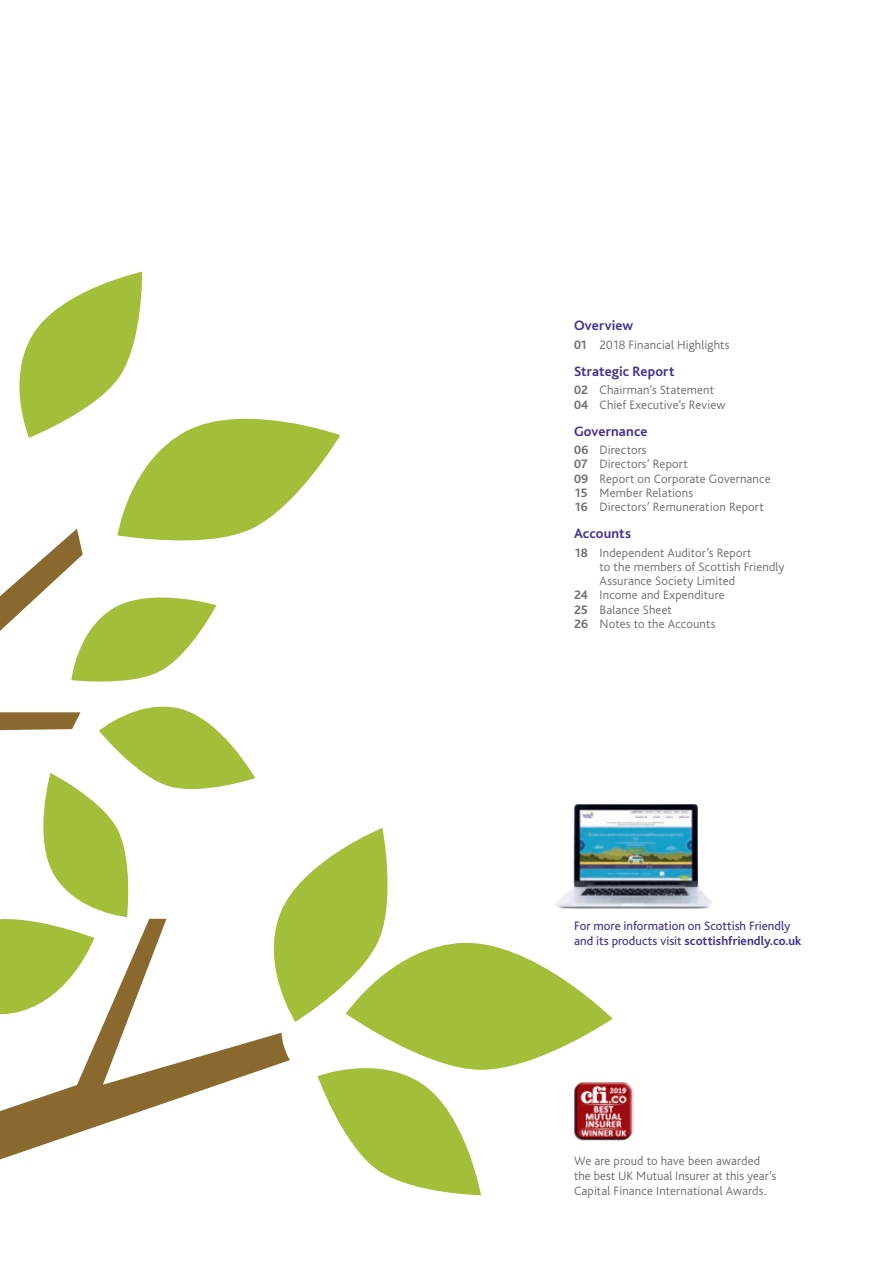
<style>
.page{position:relative;width:893px;height:1263px;background:#fff}
.page>*{position:absolute;margin:0;border:0;box-sizing:border-box;transform-origin:0 0}
.t1{font:700 14.25px "Bliss";letter-spacing:.01em;color:#452f92}
.t2{font:300 12.75px/14.2px "Bliss";letter-spacing:.01em;color:#6c6d70}
.t3{font:12.75px/15px "Bliss";color:#452f92}
.s1{font-weight:700}
</style>
<div class="page">
<img style="left:613px;top:804px;width:99px;height:105px">
<svg style="left:290px;top:422px;width:50px;height:78px"></svg>
<svg style="left:0;top:271px;width:290px;height:411px"></svg>
<svg style="left:0;top:706px;width:613px;height:489px"></svg>
<div style="left:0;top:44px;width:17px;height:505px;background:#fff"></div>
<img style="left:573px;top:1080px;width:61px;height:61px">
<p class="t1" style="left:574px;top:318px;width:61px">Overview</p>
<p class="t2" style="left:574px;top:338px;width:157px"><span class="s1">01</span> 2018 Financial Highlights</p>
<p class="t1" style="left:574px;top:364px;width:102px">Strategic Report</p>
<p class="t2" style="left:574px;top:383px;width:153px"><span class="s1">02</span> Chairman’s Statement<br><span class="s1">04</span> Chief Executive’s Review</p>
<p class="t1" style="left:574px;top:424px;width:75px">Governance</p>
<p class="t2" style="left:574px;top:443px;width:198px"><span class="s1">06</span> Directors<br><span class="s1">07</span> Directors’ Report<br><span class="s1">09</span> Report on Corporate Governance<br><span class="s1">15</span> Member Relations<br><span class="s1">16</span> Directors’ Remuneration Report</p>
<p class="t1" style="left:574px;top:526px;width:59px">Accounts</p>
<p class="t2" style="left:574px;top:546px;width:179px"><span class="s1">18</span> Independent Auditor’s Report</p>
<p class="t2" style="left:600px;top:560px;width:187px">to the members of Scottish Friendly</p>
<p class="t2" style="left:600px;top:574px;width:137px">Assurance Society Limited</p>
<p class="t2" style="left:574px;top:588px;width:152px"><span class="s1">24</span> Income and Expenditure</p>
<p class="t2" style="left:574px;top:603px;width:99px"><span class="s1">25</span> Balance Sheet</p>
<p class="t2" style="left:574px;top:617px;width:143px"><span class="s1">26</span> Notes to the Accounts</p>
<p class="t3" style="left:574px;top:919px;width:229px">For more information on Scottish Friendly and its products visit <span class="s1">scottishfriendly.co.uk</span></p>
<p class="t2" style="left:574px;top:1153px;width:204px;line-height:15px">We are proud to have been awarded the best UK Mutual Insurer at this year’s<br>Capital Finance International Awards.</p>
</div>
